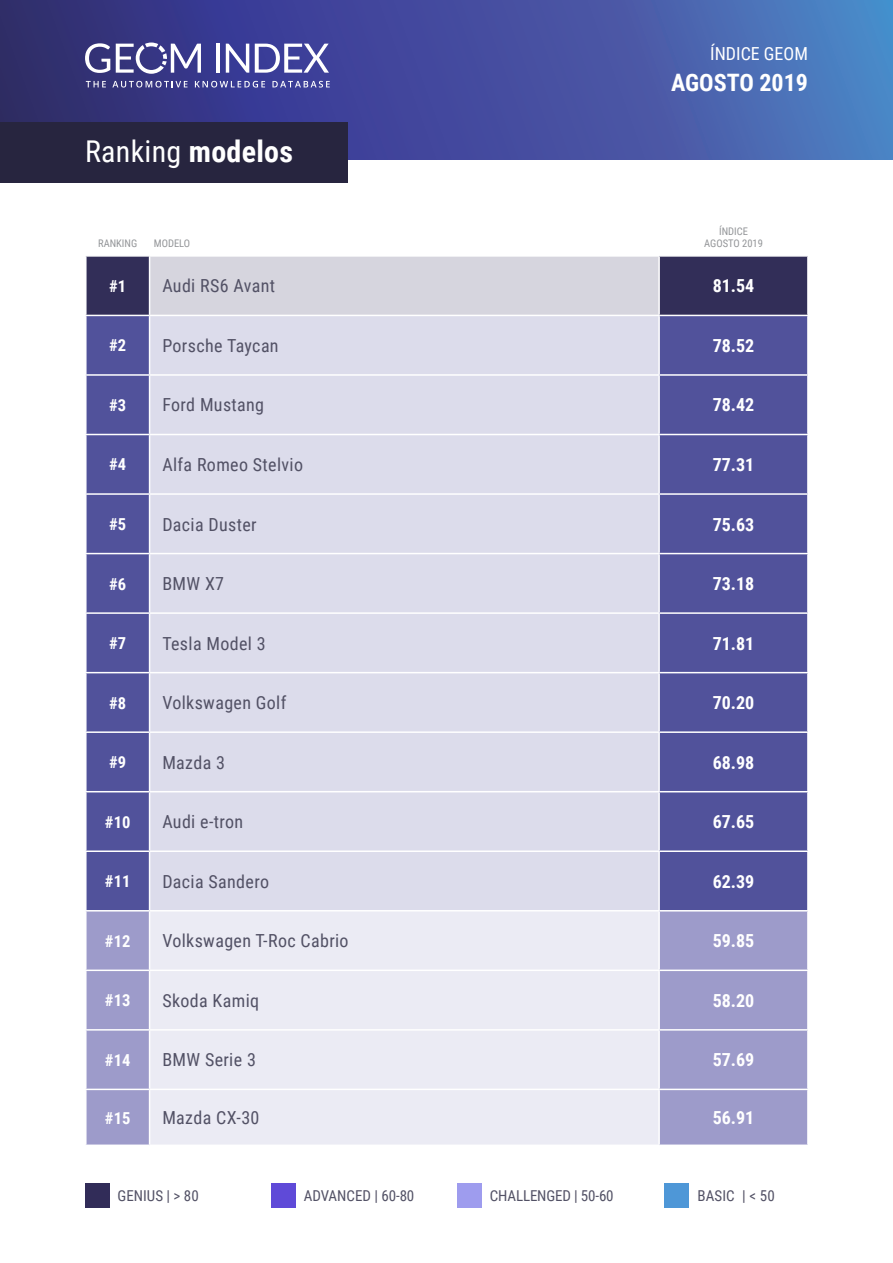
<style>
.page{position:relative;width:893px;height:1263px;background:#fff}
.page>*{position:absolute;margin:0;border:0;box-sizing:border-box;transform-origin:0 0}
.t1{font:30px "Roboto Condensed";letter-spacing:.01em;color:#fff}
.t2{font:700 24px "Roboto Condensed";color:#fff}
.Nombre_marca_o_model{font:18px "Roboto Condensed";letter-spacing:.02em;color:#525165}
.Valor{font:700 18px "Roboto Condensed";color:#fff}
.t3{font:18px "Roboto Condensed";color:#fff}
.Numero_ranking{font:700 16.5px "Roboto Condensed";color:#fff}
.t4{font:15px "Roboto Condensed";color:#525165}
.t5{font:10.5px "Roboto Condensed";color:#939598}
.s1{font-weight:700}
</style>
<div class="page">
<svg style="left:0;top:0;width:893px;height:159px;background:#43529f"></svg>
<svg style="left:85px;top:43px;width:25px;height:30px"></svg>
<svg style="left:116px;top:43px;width:85px;height:31px"></svg>
<hr style="left:216px;top:44px;width:4px;height:29px;background:#fff">
<svg style="left:226px;top:44px;width:23px;height:29px"></svg>
<svg style="left:255px;top:44px;width:74px;height:29px"></svg>
<svg style="left:86px;top:81px;width:20px;height:6px"></svg>
<svg style="left:112px;top:81px;width:75px;height:7px"></svg>
<svg style="left:195px;top:81px;width:70px;height:7px"></svg>
<svg style="left:272px;top:81px;width:58px;height:7px"></svg>
<div style="left:87px;top:257px;width:720px;height:58px;background:#322e58"></div>
<div style="left:150px;top:256px;width:509px;height:59px;background:#d6d5de"></div>
<div style="left:87px;top:316px;width:720px;height:594px;background:#51529b"></div>
<div style="left:150px;top:316px;width:508px;height:594px;background:#dcdceb"></div>
<svg style="left:87px;top:733px;width:720px;height:117px;background:#b3b4d3"></svg>
<div style="left:87px;top:911px;width:720px;height:233px;background:#9d9bca"></div>
<div style="left:150px;top:911px;width:508px;height:233px;background:#ebebf4"></div>
<hr style="left:150px;top:255px;width:509px;height:2px;background:#fff">
<hr style="left:149px;top:257px;width:1px;height:58px;background:#fff">
<hr style="left:658px;top:257px;width:2px;height:58px;background:#fff">
<hr style="left:149px;top:316px;width:1px;height:58px;background:#fff">
<hr style="left:658px;top:316px;width:2px;height:58px;background:#fff">
<hr style="left:85px;top:374px;width:65px;height:2px;background:#fff">
<hr style="left:150px;top:374px;width:509px;height:2px;background:#fff">
<hr style="left:149px;top:376px;width:1px;height:58px;background:#fff">
<hr style="left:659px;top:374px;width:150px;height:2px;background:#fff">
<hr style="left:658px;top:376px;width:2px;height:58px;background:#fff">
<hr style="left:85px;top:434px;width:65px;height:1px;background:#fff">
<hr style="left:150px;top:434px;width:509px;height:1px;background:#fff">
<hr style="left:149px;top:435px;width:1px;height:58px;background:#fff">
<hr style="left:659px;top:434px;width:150px;height:1px;background:#fff">
<hr style="left:658px;top:435px;width:2px;height:58px;background:#fff">
<hr style="left:85px;top:493px;width:65px;height:2px;background:#fff">
<hr style="left:150px;top:493px;width:509px;height:2px;background:#fff">
<hr style="left:149px;top:495px;width:1px;height:58px;background:#fff">
<hr style="left:659px;top:493px;width:150px;height:2px;background:#fff">
<hr style="left:658px;top:495px;width:2px;height:58px;background:#fff">
<hr style="left:85px;top:553px;width:65px;height:1px;background:#fff">
<hr style="left:150px;top:553px;width:509px;height:1px;background:#fff">
<hr style="left:149px;top:554px;width:1px;height:58px;background:#fff">
<hr style="left:659px;top:553px;width:150px;height:1px;background:#fff">
<hr style="left:658px;top:554px;width:2px;height:58px;background:#fff">
<hr style="left:85px;top:612px;width:65px;height:2px;background:#fff">
<hr style="left:150px;top:612px;width:509px;height:2px;background:#fff">
<hr style="left:149px;top:614px;width:1px;height:58px;background:#fff">
<hr style="left:659px;top:612px;width:150px;height:2px;background:#fff">
<hr style="left:658px;top:614px;width:2px;height:58px;background:#fff">
<hr style="left:85px;top:672px;width:65px;height:1px;background:#fff">
<hr style="left:150px;top:672px;width:509px;height:1px;background:#fff">
<hr style="left:149px;top:673px;width:1px;height:58px;background:#fff">
<hr style="left:659px;top:672px;width:150px;height:1px;background:#fff">
<hr style="left:658px;top:673px;width:2px;height:58px;background:#fff">
<hr style="left:149px;top:852px;width:1px;height:58px;background:#fff">
<hr style="left:658px;top:852px;width:2px;height:58px;background:#fff">
<hr style="left:149px;top:911px;width:1px;height:58px;background:#fff">
<hr style="left:658px;top:911px;width:2px;height:58px;background:#fff">
<hr style="left:85px;top:969px;width:65px;height:2px;background:#fff">
<hr style="left:150px;top:969px;width:509px;height:2px;background:#fff">
<hr style="left:149px;top:971px;width:1px;height:58px;background:#fff">
<hr style="left:659px;top:969px;width:150px;height:2px;background:#fff">
<hr style="left:658px;top:971px;width:2px;height:58px;background:#fff">
<hr style="left:85px;top:1029px;width:65px;height:1px;background:#fff">
<hr style="left:150px;top:1029px;width:509px;height:1px;background:#fff">
<hr style="left:149px;top:1030px;width:1px;height:59px;background:#fff">
<hr style="left:659px;top:1029px;width:150px;height:1px;background:#fff">
<hr style="left:658px;top:1030px;width:2px;height:59px;background:#fff">
<hr style="left:85px;top:1089px;width:65px;height:1px;background:#fff">
<hr style="left:150px;top:1089px;width:509px;height:1px;background:#fff">
<hr style="left:149px;top:1090px;width:1px;height:54px;background:#fff">
<hr style="left:659px;top:1089px;width:150px;height:1px;background:#fff">
<hr style="left:658px;top:1090px;width:2px;height:54px;background:#fff">
<hr style="left:85px;top:731px;width:65px;height:2px;background:#fff">
<hr style="left:85px;top:791px;width:65px;height:1px;background:#fff">
<hr style="left:85px;top:850px;width:65px;height:2px;background:#fff">
<hr style="left:149px;top:733px;width:1px;height:58px;background:#fff">
<hr style="left:149px;top:792px;width:1px;height:58px;background:#fff">
<hr style="left:150px;top:731px;width:509px;height:2px;background:#fff">
<hr style="left:150px;top:791px;width:509px;height:1px;background:#fff">
<hr style="left:150px;top:850px;width:509px;height:2px;background:#fff">
<hr style="left:658px;top:733px;width:2px;height:58px;background:#fff">
<hr style="left:658px;top:792px;width:2px;height:58px;background:#fff">
<hr style="left:659px;top:731px;width:150px;height:2px;background:#fff">
<hr style="left:659px;top:791px;width:150px;height:1px;background:#fff">
<hr style="left:659px;top:850px;width:150px;height:2px;background:#fff">
<div style="left:0;top:122px;width:347px;height:60px;background:#27253f"></div>
<div style="left:271px;top:1183px;width:24px;height:24px;background:#5f4ad8"></div>
<div style="left:85px;top:1183px;width:24px;height:24px;background:#312c58"></div>
<div style="left:457px;top:1183px;width:24px;height:24px;background:#9e9cee"></div>
<div style="left:665px;top:1183px;width:24px;height:24px;background:#4e97d7"></div>
<p class="t1" style="left:85px;top:130px;width:210px">Ranking <span class="s1">modelos</span></p>
<p class="t5" style="left:98px;top:236px;width:41px">RANKING</p>
<p class="t5" style="left:154px;top:236px;width:38px">MODELO</p>
<p class="t3" style="left:710px;top:41px;width:99px">ÍNDICE GEOM</p>
<h2 class="t2" style="left:671px;top:66px;width:138px">AGOSTO 2019</h2>
<p class="t5" style="left:719px;top:224px;width:30px">ÍNDICE</p>
<p class="t5" style="left:704px;top:236px;width:60px">AGOSTO 2019</p>
<p class="Numero_ranking" style="left:109px;top:274px;width:19px">#1</p>
<p class="Nombre_marca_o_model" style="left:162px;top:273px;width:114px">Audi RS6 Avant</p>
<p class="Valor" style="left:713px;top:273px;width:43px">81.54</p>
<p class="Numero_ranking" style="left:109px;top:334px;width:19px">#2</p>
<p class="Nombre_marca_o_model" style="left:162px;top:333px;width:118px">Porsche Taycan</p>
<p class="Valor" style="left:713px;top:333px;width:43px">78.52</p>
<p class="Numero_ranking" style="left:109px;top:393px;width:19px">#3</p>
<p class="Nombre_marca_o_model" style="left:162px;top:392px;width:103px">Ford Mustang</p>
<p class="Valor" style="left:713px;top:392px;width:43px">78.42</p>
<p class="Numero_ranking" style="left:109px;top:453px;width:19px">#4</p>
<p class="Nombre_marca_o_model" style="left:162px;top:452px;width:142px">Alfa Romeo Stelvio</p>
<p class="Valor" style="left:713px;top:452px;width:43px">77.31</p>
<p class="Numero_ranking" style="left:109px;top:513px;width:19px">#5</p>
<p class="Nombre_marca_o_model" style="left:162px;top:511px;width:96px">Dacia Duster</p>
<p class="Valor" style="left:713px;top:511px;width:43px">75.63</p>
<p class="Numero_ranking" style="left:109px;top:572px;width:19px">#6</p>
<p class="Nombre_marca_o_model" style="left:162px;top:571px;width:63px">BMW X7</p>
<p class="Valor" style="left:713px;top:571px;width:43px">73.18</p>
<p class="Numero_ranking" style="left:109px;top:632px;width:19px">#7</p>
<p class="Nombre_marca_o_model" style="left:162px;top:631px;width:105px">Tesla Model 3</p>
<p class="Valor" style="left:713px;top:631px;width:43px">71.81</p>
<p class="Numero_ranking" style="left:109px;top:691px;width:19px">#8</p>
<p class="Nombre_marca_o_model" style="left:162px;top:690px;width:126px">Volkswagen Golf</p>
<p class="Valor" style="left:713px;top:690px;width:43px">70.20</p>
<p class="Numero_ranking" style="left:109px;top:751px;width:19px">#9</p>
<p class="Nombre_marca_o_model" style="left:162px;top:750px;width:64px">Mazda 3</p>
<p class="Valor" style="left:713px;top:750px;width:43px">68.98</p>
<p class="Numero_ranking" style="left:105px;top:810px;width:27px">#10</p>
<p class="Nombre_marca_o_model" style="left:162px;top:809px;width:82px">Audi e-tron</p>
<p class="Valor" style="left:713px;top:809px;width:43px">67.65</p>
<p class="Numero_ranking" style="left:105px;top:870px;width:27px">#11</p>
<p class="Nombre_marca_o_model" style="left:162px;top:869px;width:108px">Dacia Sandero</p>
<p class="Valor" style="left:713px;top:869px;width:43px">62.39</p>
<p class="Numero_ranking" style="left:105px;top:929px;width:27px">#12</p>
<p class="Nombre_marca_o_model" style="left:162px;top:928px;width:188px">Volkswagen T-Roc Cabrio</p>
<p class="Valor" style="left:713px;top:928px;width:43px">59.85</p>
<p class="Numero_ranking" style="left:105px;top:989px;width:27px">#13</p>
<p class="Nombre_marca_o_model" style="left:162px;top:988px;width:98px">Skoda Kamiq</p>
<p class="Valor" style="left:713px;top:988px;width:43px">58.20</p>
<p class="Numero_ranking" style="left:105px;top:1048px;width:27px">#14</p>
<p class="Nombre_marca_o_model" style="left:162px;top:1047px;width:95px">BMW Serie 3</p>
<p class="Valor" style="left:713px;top:1047px;width:43px">57.69</p>
<p class="Numero_ranking" style="left:105px;top:1106px;width:27px">#15</p>
<p class="Nombre_marca_o_model" style="left:162px;top:1105px;width:99px">Mazda CX-30</p>
<p class="Valor" style="left:713px;top:1105px;width:43px">56.91</p>
<p class="t4" style="left:118px;top:1185px;width:83px">GENIUS | &gt; 80</p>
<p class="t4" style="left:304px;top:1185px;width:112px">ADVANCED | 60-80</p>
<p class="t4" style="left:490px;top:1185px;width:125px">CHALLENGED | 50-60</p>
<p class="t4" style="left:697px;top:1185px;width:79px">BASIC | &lt; 50</p>
</div>
